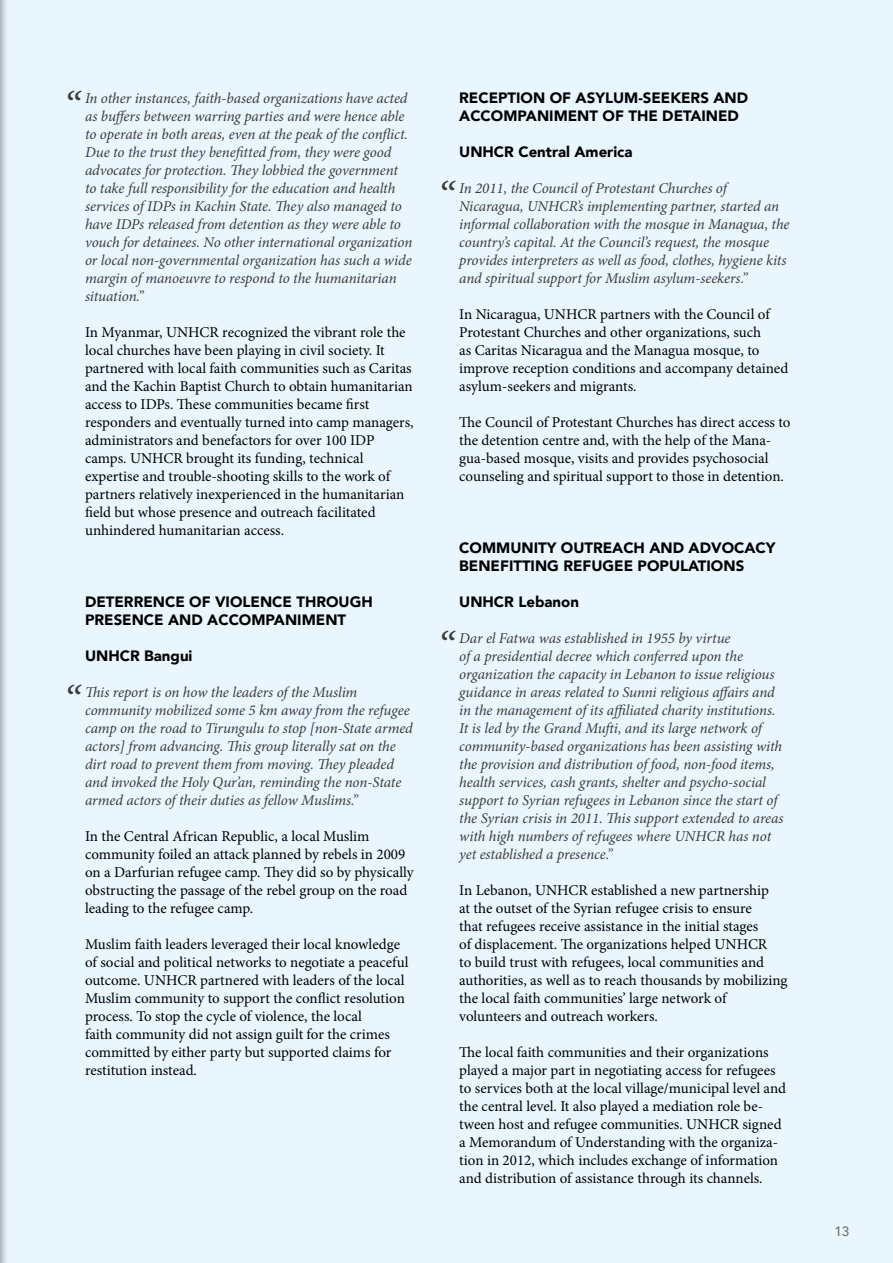
<style>
.page{position:relative;width:893px;height:1263px;background:#eaf6fe}
.page>*{position:absolute;margin:0;border:0;box-sizing:border-box;transform-origin:0 0}
.t1{font:italic 42.75px "Minion Pro";color:#3c3c3b}
.t2{font:15px/18px "Minion Pro";color:#000}
.t3{font:italic 15px/18px "Minion Pro";letter-spacing:-.01em;color:#3c3c3b}
.t4{font:900 15px/18px "Avenir";color:#000}
.t5{font:500 13.5px "Avenir";color:#706f6f}
</style>
<div class="page">
<h1 class="t1" style="left:63px;top:78px;width:18px">“</h1>
<p class="t3" style="left:85px;top:89px;width:329px">In other instances, faith-based organizations have acted as buffers between warring parties and were hence able to operate in both areas, even at the peak of the conflict.<br>Due to the trust they benefitted from, they were good advocates for protection. They lobbied the government to take full responsibility for the education and health services of IDPs in Kachin State. They also managed to have IDPs released from detention as they were able to vouch for detainees. No other international organization or local non-governmental organization has such a wide margin of manoeuvre to respond to the humanitarian situation.”</p>
<p class="t2" style="left:85px;top:323px;width:330px">In Myanmar, UNHCR recognized the vibrant role the local churches have been playing in civil society. It partnered with local faith communities such as Caritas and the Kachin Baptist Church to obtain humanitarian access to IDPs. These communities became first responders and eventually turned into camp managers, administrators and benefactors for over 100 IDP camps. UNHCR brought its funding, technical expertise and trouble-shooting skills to the work of partners relatively inexperienced in the humanitarian field but whose presence and outreach facilitated unhindered humanitarian access.</p>
<p class="t4" style="left:85px;top:592px;width:289px">DETERRENCE OF VIOLENCE THROUGH<br>PRESENCE AND ACCOMPANIMENT</p>
<p class="t4" style="left:85px;top:646px;width:109px">UNHCR Bangui</p>
<h1 class="t1" style="left:63px;top:672px;width:18px">“</h1>
<p class="t3" style="left:85px;top:683px;width:329px">This report is on how the leaders of the Muslim community mobilized some 5 km away from the refugee camp on the road to Tirungulu to stop [non-State armed actors] from advancing. This group literally sat on the dirt road to prevent them from moving. They pleaded and invoked the Holy Qur’an, reminding the non-State armed actors of their duties as fellow Muslims.”</p>
<p class="t2" style="left:85px;top:827px;width:330px">In the Central African Republic, a local Muslim community foiled an attack planned by rebels in 2009 on a Darfurian refugee camp. They did so by physically obstructing the passage of the rebel group on the road leading to the refugee camp.</p>
<p class="t2" style="left:85px;top:935px;width:325px">Muslim faith leaders leveraged their local knowledge of social and political networks to negotiate a peaceful outcome. UNHCR partnered with leaders of the local Muslim community to support the conflict resolution process. To stop the cycle of violence, the local<br>faith community did not assign guilt for the crimes committed by either party but supported claims for restitution instead.</p>
<p class="t4" style="left:459px;top:88px;width:290px">RECEPTION OF ASYLUM-SEEKERS AND<br>ACCOMPANIMENT OF THE DETAINED</p>
<p class="t4" style="left:459px;top:142px;width:175px">UNHCR Central America</p>
<h1 class="t1" style="left:437px;top:168px;width:18px">“</h1>
<p class="t3" style="left:459px;top:179px;width:332px">In 2011, the Council of Protestant Churches of Nicaragua, UNHCR’s implementing partner, started an informal collaboration with the mosque in Managua, the country’s capital. At the Council’s request, the mosque provides interpreters as well as food, clothes, hygiene kits and spiritual support for Muslim asylum-seekers.”</p>
<p class="t2" style="left:459px;top:305px;width:331px">In Nicaragua, UNHCR partners with the Council of Protestant Churches and other organizations, such<br>as Caritas Nicaragua and the Managua mosque, to improve reception conditions and accompany detained asylum-seekers and migrants.</p>
<p class="t2" style="left:459px;top:413px;width:333px">The Council of Protestant Churches has direct access to the detention centre and, with the help of the Mana&shy;gua-based mosque, visits and provides psychosocial counseling and spiritual support to those in detention.</p>
<p class="t4" style="left:459px;top:538px;width:318px">COMMUNITY OUTREACH AND ADVOCACY<br>BENEFITTING REFUGEE POPULATIONS</p>
<p class="t4" style="left:459px;top:592px;width:121px">UNHCR Lebanon</p>
<h1 class="t1" style="left:437px;top:618px;width:18px">“</h1>
<p class="t3" style="left:459px;top:629px;width:326px">Dar el Fatwa was established in 1955 by virtue<br>of a presidential decree which conferred upon the organization the capacity in Lebanon to issue religious guidance in areas related to Sunni religious affairs and in the management of its affiliated charity institutions.<br>It is led by the Grand Mufti, and its large network of community-based organizations has been assisting with the provision and distribution of food, non-food items, health services, cash grants, shelter and psycho-social support to Syrian refugees in Lebanon since the start of the Syrian crisis in 2011. This support extended to areas with high numbers of refugees where UNHCR has not yet established a presence.”</p>
<p class="t2" style="left:459px;top:881px;width:330px">In Lebanon, UNHCR established a new partnership<br>at the outset of the Syrian refugee crisis to ensure<br>that refugees receive assistance in the initial stages<br>of displacement. The organizations helped UNHCR<br>to build trust with refugees, local communities and authorities, as well as to reach thousands by mobilizing the local faith communities’ large network of volunteers and outreach workers.</p>
<p class="t2" style="left:459px;top:1043px;width:328px">The local faith communities and their organizations played a major part in negotiating access for refugees to services both at the local village/municipal level and the central level. It also played a mediation role be&shy;tween host and refugee communities. UNHCR signed a Memorandum of Understanding with the organiza&shy;tion in 2012, which includes exchange of information and distribution of assistance through its channels.</p>
<p class="t5" style="left:834px;top:1219px;width:17px">13</p>
</div>
